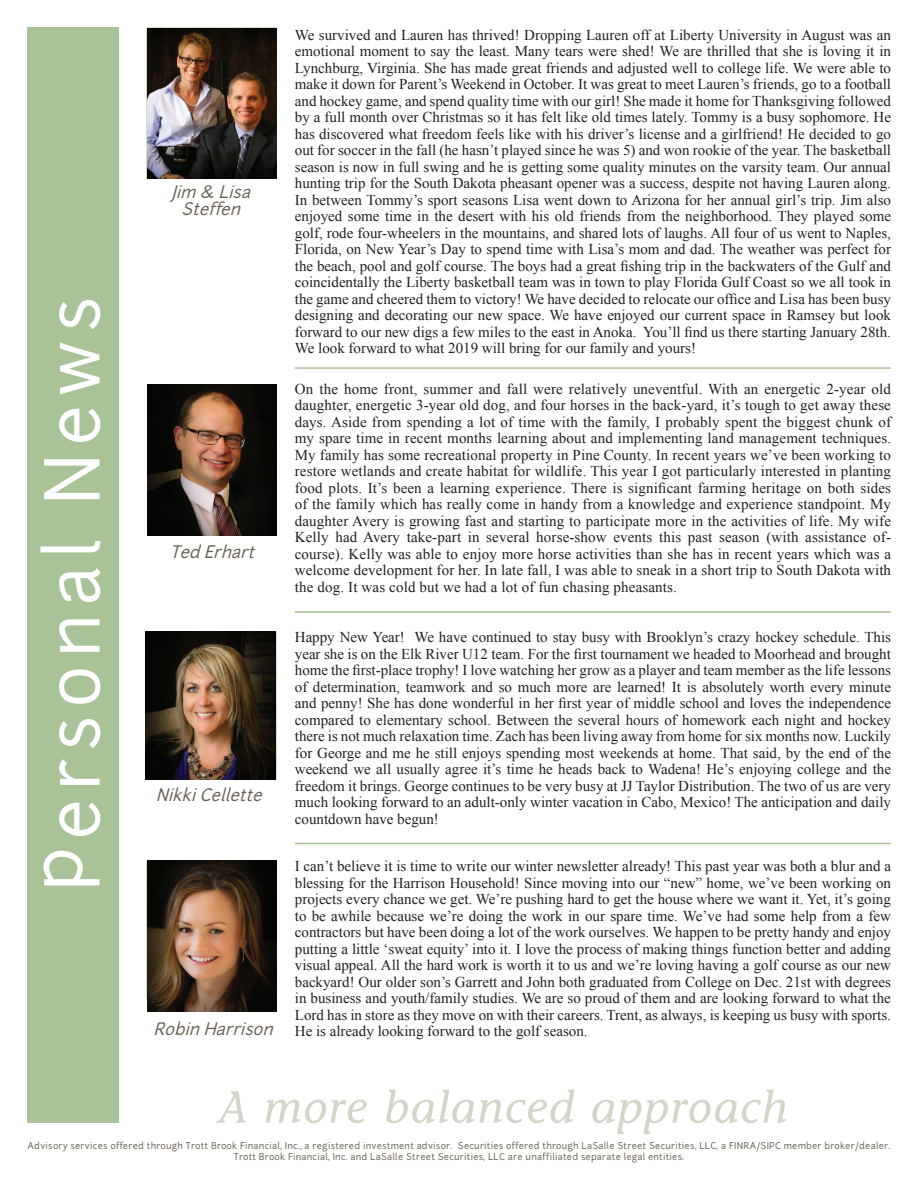
<style>
.page{position:relative;width:918px;height:1188px;background:#fff}
.page>*{position:absolute;margin:0;border:0;box-sizing:border-box;transform-origin:0 0}
.t1{font:72px "junctionregular";letter-spacing:.1em;color:#fff}
.t2{font:italic 16.5px/16.5px "junctionregular";color:#686053;text-align:center}
.t3{font:15px/16.5px "Times New Roman";color:#231f20;text-align:justify}
.t4{font:9px/10.8px "junctionregular";letter-spacing:.025em;color:#686053;text-align:center}
.s1{font-family:"junctionregular";font-style:italic;font-size:16.5px;color:#686053}
</style>
<div class="page">
<div style="left:27px;top:27px;width:92px;height:1095px;background:#a9c399"></div>
<svg style="left:216px;top:1091px;width:30px;height:32px"></svg>
<svg style="left:266px;top:1100px;width:101px;height:23px"></svg>
<svg style="left:386px;top:1090px;width:189px;height:33px"></svg>
<svg style="left:592px;top:1090px;width:194px;height:44px"></svg>
<img style="left:146px;top:632px;width:129px;height:147px">
<img style="left:147px;top:384px;width:130px;height:151px">
<img style="left:147px;top:28px;width:129px;height:151px">
<hr style="left:295px;top:367px;width:596px;height:2px;background:#a9c399">
<hr style="left:295px;top:611px;width:596px;height:2px;background:#a9c399">
<hr style="left:295px;top:843px;width:596px;height:1px;background:#a9c399">
<img style="left:147px;top:861px;width:130px;height:151px">
<h1 class="t1" style="left:39px;top:892px;width:597px;rotate:-90deg">Personal News</h1>
<p class="t2" style="left:171px;top:185px;width:86px">Jim &amp; Lisa<br>Steffen</p>
<p class="t2" style="left:170px;top:545px;width:91px">Ted Erhart</p>
<p class="t2" style="left:156px;top:788px;width:112px">NikkiCellette</p>
<p class="t3" style="left:295px;top:26px;width:598px">We survived and Lauren has thrived! Dropping Lauren off at Liberty University in August was an emotional moment to say the least. Many tears were shed! We are thrilled that she is loving it in Lynchburg, Virginia. She has made great friends and adjusted well to college life. We were able to make it down for Parent’s Weekend in October. It was great to meet Lauren’s friends, go to a football and hockey game, and spend quality time with our girl! She made it home for Thanksgiving followed by a full month over Christmas so it has felt like old times lately. Tommy is a busy sophomore. He has discovered what freedom feels like with his driver’s license and a girlfriend! He decided to go out for soccer in the fall (he hasn’t played since he was 5) and won rookie of the year. The basketball season is now in full swing and he is getting some quality minutes on the varsity team. Our annual hunting trip for the South Dakota pheasant opener was a success, despite not having Lauren along.<br>In between Tommy’s sport seasons Lisa went down to Arizona for her annual girl’s trip. Jim also enjoyed some time in the desert with his old friends from the neighborhood. They played some golf, rode four-wheelers in the mountains, and shared lots of laughs. All four of us went to Naples, Florida, on New Year’s Day to spend time with Lisa’s mom and dad. The weather was perfect for the beach, pool and golf course. The boys had a great fishing trip in the backwaters of the Gulf and coincidentally the Liberty basketball team was in town to play Florida Gulf Coast so we all took in the game and cheered them to victory! We have decided to relocate our office and Lisa has been busy designing and decorating our new space. We have enjoyed our current space in Ramsey but look forward to our new digs a few miles to the east in Anoka. You’ll find us there starting January 28th.<br>We look forward to what 2019 will bring for our family and yours!</p>
<p class="t3" style="left:295px;top:380px;width:598px">On the home front, summer and fall were relatively uneventful. With an energetic 2-year old daughter, energetic 3-year old dog, and four horses in the back-yard, it’s tough to get away these days. Aside from spending a lot of time with the family, I probably spent the biggest chunk of my spare time in recent months learning about and implementing land management techniques.<br>My family has some recreational property in Pine County. In recent years we’ve been working to restore wetlands and create habitat for wildlife. This year I got particularly interested in planting food plots. It’s been a learning experience. There is significant farming heritage on both sides of the family which has really come in handy from a knowledge and experience standpoint. My daughter Avery is growing fast and starting to participate more in the activities of life. My wife Kelly had Avery take-part in several horse-show events this past season (with assistance of&shy;course). Kelly was able to enjoy more horse activities than she has in recent years which was a welcome development for her. In late fall, I was able to sneak in a short trip to South Dakota with the dog. It was cold but we had a lot of fun chasing pheasants.</p>
<p class="t3" style="left:295px;top:629px;width:598px">Happy New Year! We have continued to stay busy with Brooklyn’s crazy hockey schedule. This year she is on the Elk River U12 team. For the first tournament we headed to Moorhead and brought home the first-place trophy! I love watching her grow as a player and team member as the life lessons of determination, teamwork and so much more are learned! It is absolutely worth every minute and penny! She has done wonderful in her first year of middle school and loves the independence compared to elementary school. Between the several hours of homework each night and hockey there is not much relaxation time. Zach has been living away from home for six months now. Luckily for George and me he still enjoys spending most weekends at home. That said, by the end of the weekend we all usually agree it’s time he heads back to Wadena! He’s enjoying college and the freedom it brings. George continues to be very busy at JJ Taylor Distribution. The two of us are very much looking forward to an adult-only winter vacation in Cabo, Mexico! The anticipation and daily countdown have begun!</p>
<p class="t3" style="left:295px;top:858px;width:598px">I can’t believe it is time to write our winter newsletter already! This past year was both a blur and a</p>
<p class="t3" style="left:295px;top:874px;width:598px">blessing for the Harrison Household! Since moving into our “new” home, we’ve been working on</p>
<p class="t3" style="left:295px;top:891px;width:598px">projects every chance we get. We’re pushing hard to get the house where we want it. Yet, it’s going</p>
<p class="t3" style="left:295px;top:907px;width:598px">to be awhile because we’re doing the work in our spare time. We’ve had some help from a few</p>
<p class="t3" style="left:295px;top:924px;width:598px">contractors but have been doing a lot of the work ourselves. We happen to be pretty handy and enjoy</p>
<p class="t3" style="left:295px;top:940px;width:598px">putting a little ‘sweat equity’ into it. I love the process of making things function better and adding</p>
<p class="t3" style="left:295px;top:957px;width:598px">visual appeal. All the hard work is worth it to us and we’re loving having a golf course as our new</p>
<p class="t3" style="left:295px;top:973px;width:598px">backyard! Our older son’s Garrett and John both graduated from College on Dec. 21st with degrees</p>
<p class="t3" style="left:295px;top:990px;width:598px">in business and youth/family studies. We are so proud of them and are looking forward to what the</p>
<p class="t3" style="left:295px;top:1006px;width:598px">Lord has in store as they move on with their careers. Trent, as always, is keeping us busy with sports.</p>
<p class="t3" style="left:153px;top:1023px;width:436px"><span class="s1">Robin Harrison</span> He is already looking forward to the golf season.</p>
<p class="t4" style="left:28px;top:1141px;width:864px">Advisory services offered through Trott Brook Financial, Inc., a registered investment advisor. Securities offered through LaSalle Street Securities, LLC, a FINRA/SIPC member broker/dealer.<br>Trott Brook Financial, Inc. and LaSalle Street Securities, LLC are unaffiliated separate legal entities.</p>
</div>
